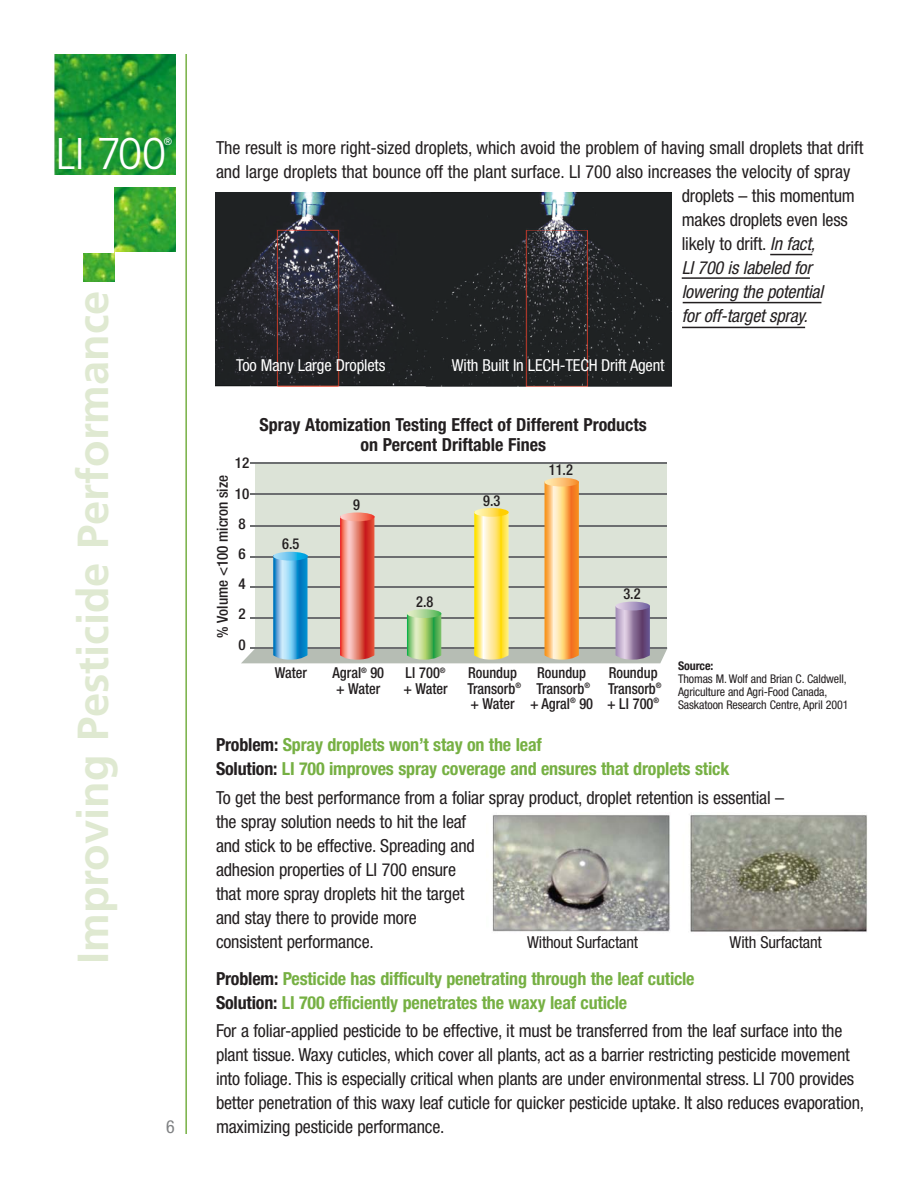
<style>
.page{position:relative;width:918px;height:1188px;background:#fff}
.page>*{position:absolute;margin:0;border:0;box-sizing:border-box;transform-origin:0 0}
.t1{font:300 44.4px "Frutiger";color:#fff}
.t2{font:700 43.5px "Frutiger";color:#dfe9d1}
.t3{font:condensed 18px/24px "Helvetica Neue";letter-spacing:-.01em;color:#231f20}
.t4{font:700 condensed 18px/24px "Helvetica Neue";letter-spacing:-.01em;color:#76b043}
.t5{font:700 condensed 18px/19.5px "Helvetica Neue";color:#231f20;text-align:center}
.t6{font:italic condensed 18px "Helvetica Neue";letter-spacing:-.01em;color:#231f20}
.t7{font:condensed 18px "Helvetica Neue";color:#808284}
.t8{font:condensed 16.5px "Helvetica Neue";letter-spacing:-.01em;color:#fff}
.t9{font:condensed 16.5px "Helvetica Neue";letter-spacing:-.01em;color:#231f20}
.t10{font:500 condensed 15.15px/15.1px "Helvetica Neue";color:#231f20;scale:.95 1}
.t11{font:500 condensed 15.15px "Helvetica Neue";color:#231f20}
.t12{font:500 condensed 14.85px/30.2px "Helvetica Neue";color:#231f20}
.t13{font:condensed 12px/13.2px "Helvetica Neue";letter-spacing:-.01em;color:#231f20}
.t14{font:700 condensed 12px "Helvetica Neue";letter-spacing:-.01em;color:#231f20}
.t15{font:300 10.5px "Frutiger";color:#fff}
.s1{font-style:italic}
.s2{color:#231f20}
</style>
<div class="page">
<img style="left:54px;top:54px;width:122px;height:228px">
<hr style="left:185px;top:54px;width:2px;height:1080px;background:#76b043">
<div style="left:40px;top:176px;width:137px;height:11px;background:#fff"></div>
<div style="left:54px;top:177px;width:60px;height:76px;background:#fff"></div>
<div style="left:115px;top:252px;width:62px;height:31px;background:#fff"></div>
<div style="left:54px;top:252px;width:28px;height:31px;background:#fff"></div>
<img style="left:215px;top:192px;width:457px;height:195px">
<img style="left:492px;top:814px;width:375px;height:118px">
<hr style="left:683px;top:302px;width:138px;height:1px;background:#231f20">
<hr style="left:682px;top:277px;width:128px;height:2px;background:#231f20">
<hr style="left:770px;top:254px;width:42px;height:1px;background:#231f20">
<hr style="left:682px;top:327px;width:123px;height:1px;background:#231f20">
<div style="left:256px;top:463px;width:411px;height:185px;background:#dce3d7"></div>
<hr style="left:251px;top:463px;width:416px;height:1px;background:#6c6e70">
<svg style="left:241px;top:482px;width:427px;height:181px"></svg>
<svg style="left:545px;top:478px;width:34px;height:9px"></svg>
<h1 class="t1" style="left:56px;top:136px;width:113px">LI 700</h1>
<p class="t15" style="left:164px;top:137px;width:10px">®</p>
<h2 class="t2" style="left:76px;top:964px;width:675px;rotate:-90deg">Improving Pesticide Performance</h2>
<p class="t7" style="left:166px;top:1120px;width:10px">6</p>
<p class="t3" style="left:216px;top:137px;width:649px">The result is more right-sized droplets, which avoid the problem of having small droplets that drift</p>
<p class="t3" style="left:216px;top:161px;width:636px">and large droplets that bounce off the plant surface. LI 700 also increases the velocity of spray</p>
<p class="t3" style="left:682px;top:185px;width:175px">droplets – this momentum</p>
<p class="t3" style="left:682px;top:209px;width:168px">makes droplets even less</p>
<p class="t3" style="left:682px;top:233px;width:138px">likely to drift. <span class="s1">In fact,</span></p>
<p class="t6" style="left:682px;top:261px;width:135px">LI700 is labeled for</p>
<p class="t6" style="left:682px;top:285px;width:146px">lowering the potential</p>
<p class="t6" style="left:682px;top:309px;width:131px">foroff -target spray.</p>
<p class="t8" style="left:236px;top:359px;width:151px">Too Many Large Droplets</p>
<p class="t8" style="left:452px;top:359px;width:214px">With Built In LECH-TECH Drift Agent</p>
<p class="t12" style="left:235px;top:449px;width:16px">12<br>10<br>8<br>6<br>4<br>2<br>0</p>
<p class="t11" style="left:217px;top:638px;width:164px;rotate:-90deg">% Volume &lt;100 micron size</p>
<p class="t5" style="left:260px;top:417px;width:389px">Spray Atomization Testing Effect of Different Products on Percent Driftable Fines</p>
<p class="t10" style="left:282px;top:537px;width:20px">6.5</p>
<p class="t10" style="left:275px;top:666px;width:35px">Water</p>
<p class="t10" style="left:353px;top:499px;width:9px">9</p>
<p class="t10" style="left:416px;top:595px;width:20px">2.8</p>
<p class="t10" style="left:483px;top:495px;width:20px">9.3</p>
<p class="t10" style="left:549px;top:464px;width:27px">11.2</p>
<p class="t10" style="left:623px;top:587px;width:20px">3.2</p>
<p class="t10" style="left:332px;top:667px;width:56px">Agral<sup>®</sup> 90 + Water</p>
<p class="t10" style="left:403px;top:667px;width:48px">LI 700<sup>® </sup>+ Water</p>
<p class="t10" style="left:468px;top:667px;width:58px">Roundup<br>Transorb<sup>® </sup>+ Water</p>
<p class="t10" style="left:530px;top:667px;width:68px;text-align:center">Roundup<br>Transorb<sup>® </sup>+ Agral<sup>®</sup> 90</p>
<p class="t10" style="left:607px;top:667px;width:59px">Roundup<br>Transorb<sup>® </sup>+ LI 700<sup>®</sup></p>
<p class="t14" style="left:678px;top:661px;width:37px">Source:</p>
<p class="t13" style="left:678px;top:673px;width:172px">Thomas M. Wolf and Brian C. Caldwell,<br>Agriculture and Agri-Food Canada,<br>Saskatoon Research Centre, April 2001</p>
<p class="t4" style="left:216px;top:734px;width:515px"><span class="s2">Problem:</span> Spray droplets won’t stay on the leaf<br><span class="s2">Solution:</span> LI 700 improves spray coverage and ensures that droplets stick</p>
<p class="t3" style="left:216px;top:787px;width:570px">To get the best performance from a foliar spray product, droplet retention is essential – the spray solution needs to hit the leaf<br>and stick to be effective. Spreading and<br>adhesion properties of LI 700 ensure<br>that more spray droplets hit the target<br>and stay there to provide more<br>consistent performance.</p>
<p class="t4" style="left:216px;top:968px;width:480px"><span class="s2">Problem:</span> Pesticide has difficulty penetrating through the leaf cuticle<br><span class="s2">Solution:</span> LI 700 efficiently penetrates the waxy leaf cuticle</p>
<p class="t3" style="left:216px;top:1020px;width:650px">For a foliar-applied pesticide to be effective, it must be transferred from the leaf surface into the plant tissue. Waxy cuticles, which cover all plants, act as a barrier restricting pesticide movement into foliage. This is especially critical when plants are under environmental stress. LI 700 provides better penetration of this waxy leaf cuticle for quicker pesticide uptake. It also reduces evaporation, maximizing pesticide performance.</p>
<p class="t9" style="left:527px;top:936px;width:112px">Without Surfactant</p>
<p class="t9" style="left:730px;top:936px;width:94px">With Surfactant</p>
</div>
